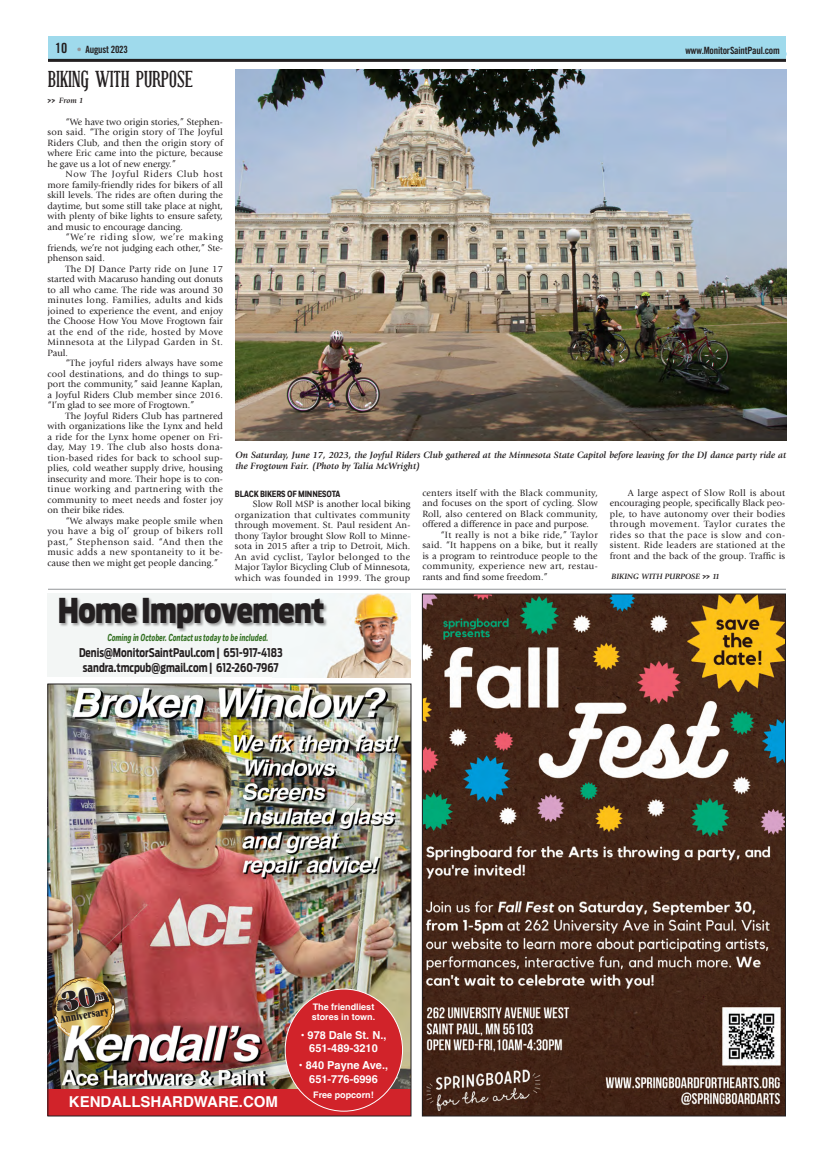
<style>
.page{position:relative;width:828px;height:1152px;background:#fff}
.page>*{position:absolute;margin:0;border:0;box-sizing:border-box;transform-origin:0 0}
.t1{font:italic 700 48px "Helvetica";color:#fff}
.t2{font:900 34px "Antenna Cond";letter-spacing:-.02em;color:#231f20;scale:.88 1}
._36pt_Covington_Cond{font:700 23px "Covington Cond";letter-spacing:-.03em;color:#231f20}
.t3{font:700 15px "Helvetica";color:#fff}
.t4{font:14px "Trade Gothic LT Std Bd Cn 20";color:#231f20}
.Body_Copy{font:700 12px "Antenna Cond";color:#231f20;scale:.86 1}
.t5{font:700 11px/13.2px "Helvetica";color:#fff;text-align:center}
.t6{font:11px "Utopia Std Black Headline";color:#231f20;scale:.75 1}
.Body_Copy-2{font:italic 700 10.1px "Fort Cond";color:#367225;scale:.81 1}
.t7{font:10px "Trade Gothic LT Std Bd Cn 20";letter-spacing:-.02em;color:#231f20}
.Body_Copy-3{font:9.5px/10.5px "Giovanni Std";letter-spacing:.005em;color:#231f20;text-align:justify}
.Cutline{font:italic 700 9.5px/10.5px "Giovanni Std";color:#231f20}
.t8{font:700 9px/10px "Helvetica";color:#fff}
.Article_subhead_Fort{font:700 9px "Fort Cond";letter-spacing:-.015em;color:#231f20}
.Cutline-2{font:italic 700 8px "Giovanni Std";color:#231f20}
._36pt_Covington_Cond-2{font:italic 700 8px "Giovanni Std";color:#231f20}
.s1{font-size:14px}
.s2{color:#939598}
.s3{font-family:"Chalkduster";font-weight:400;font-style:normal}
</style>
<div class="page">
<hr style="left:48px;top:58px;width:738px;height:3px;background:#231f20">
<div style="left:48px;top:36px;width:738px;height:22px;background:#9fdaec"></div>
<hr style="left:48px;top:59px;width:738px;height:3px;background:#231f20">
<hr style="left:48px;top:589px;width:738px;height:1px;background:#939598">
<img style="left:49px;top:686px;width:361px;height:403px">
<div style="left:48px;top:1089px;width:363px;height:27px;background:#d1232a"></div>
<div style="left:285px;top:989px;width:118px;height:122px;background:#d1232a;border-radius:50%"></div>
<div style="left:47px;top:684px;width:365px;height:432px;border:1px solid #231f20"></div>
<img style="left:424px;top:596px;width:360px;height:518px">
<div style="left:47px;top:594px;width:269px;height:83px;background:#f3f6f5"></div>
<img style="left:316px;top:594px;width:95px;height:83px">
<div style="left:59px;top:597px;width:269px;height:35px;background:#231f20;opacity:.4"></div>
<div style="left:74px;top:643px;width:213px;height:37px;background:#f5f7f7"></div>
<img style="left:236px;top:69px;width:550px;height:372px">
<img style="left:50px;top:977px;width:67px;height:65px">
<p class="t7" style="left:55px;top:44px;width:72px"><span class="s1">10</span> <span class="s2">• •</span> August 2023</p>
<h3 class="t4" style="left:52px;top:40px;width:14px">10</h3>
<p class="t7" style="left:86px;top:43px;width:44px">August 2023</p>
<p class="t7" style="left:686px;top:44px;width:96px">www.MonitorSaintPaul.com</p>
<p class="_36pt_Covington_Cond" style="left:47px;top:67px;width:148px">BIKING WITH PURPOSE</p>
<p class="_36pt_Covington_Cond-2" style="left:47px;top:96px;width:37px"><span class="s3">&gt;&gt;</span> From 1</p>
<p class="Body_Copy-3" style="left:48px;top:117px;width:177px;text-indent:18px">“We have two origin stories,” Stephen&shy;son said. “The origin story of The Joyful Riders Club, and then the origin story of where Eric came into the picture, because he gave us a lot of new energy.”</p>
<p class="Body_Copy-3" style="left:48px;top:169px;width:177px;text-indent:18px">Now The Joyful Riders Club host more family-friendly rides for bikers of all skill levels. The rides are often during the daytime, but some still take place at night, with plenty of bike lights to ensure safety, and music to encourage dancing.</p>
<p class="Body_Copy-3" style="left:48px;top:232px;width:177px;text-indent:18px">“We’re riding slow, we’re making friends, we’re not judging each other,” Ste&shy;phenson said.</p>
<p class="Body_Copy-3" style="left:48px;top:264px;width:177px;text-indent:18px">The DJ Dance Party ride on June 17 started with Macaruso handing out donuts to all who came. The ride was around 30 minutes long. Families, adults and kids joined to experience the event, and enjoy the Choose How You Move Frogtown fair at the end of the ride, hosted by Move Minnesota at the Lilypad Garden in St.<br>Paul.</p>
<p class="Body_Copy-3" style="left:48px;top:358px;width:177px;text-indent:18px">“The joyful riders always have some cool destinations, and do things to sup&shy;port the community,” said Jeanne Kaplan, a Joyful Riders Club member since 2016. “I’m glad to see more of Frogtown.”</p>
<p class="Body_Copy-3" style="left:48px;top:411px;width:177px;text-indent:18px">The Joyful Riders Club has partnered with organizations like the Lynx and held a ride for the Lynx home opener on Fri&shy;day, May 19. The club also hosts dona&shy;tion-based rides for back to school sup&shy;plies, cold weather supply drive, housing insecurity and more. Their hope is to con&shy;tinue working and partnering with the community to meet needs and foster joy on their bike rides.</p>
<p class="Body_Copy-3" style="left:48px;top:516px;width:177px;text-indent:18px">“We always make people smile when you have a big ol’ group of bikers roll past,” Stephenson said. “And then the music adds a new spontaneity to it be&shy;cause then we might get people dancing.”</p>
<p class="Cutline" style="left:236px;top:450px;width:552px">On Saturday, June 17, 2023, the Joyful Riders Club gathered at the Minnesota State Capitol before leaving for the DJ dance party ride at the Frogtown Fair. (Photo by Talia McWright)</p>
<p class="Article_subhead_Fort" style="left:235px;top:488px;width:107px">BLACK BIKERS OF MINNESOTA</p>
<p class="Body_Copy-3" style="left:235px;top:499px;width:177px;text-indent:18px">Slow Roll MSP is another local biking organization that cultivates community through movement. St. Paul resident An&shy;thony Taylor brought Slow Roll to Minne&shy;sota in 2015 after a trip to Detroit, Mich.<br>An avid cyclist, Taylor belonged to the Major Taylor Bicycling Club of Minnesota, which was founded in 1999. The group</p>
<p class="Body_Copy-3" style="left:422px;top:488px;width:177px">centers itself with the Black community, and focuses on the sport of cycling. Slow Roll, also centered on Black community, offered a difference in pace and purpose.</p>
<p class="Body_Copy-3" style="left:422px;top:530px;width:177px;text-indent:18px">“It really is not a bike ride,” Taylor said. “It happens on a bike, but it really is a program to reintroduce people to the community, experience new art, restau&shy;rants and find some freedom.”</p>
<p class="Body_Copy-3" style="left:610px;top:488px;width:177px;text-indent:18px">A large aspect of Slow Roll is about encouraging people, specifically Black peo&shy;ple, to have autonomy over their bodies through movement. Taylor curates the rides so that the pace is slow and con&shy;sistent. Ride leaders are stationed at the front and the back of the group. Traffic is</p>
<p class="Cutline-2" style="left:612px;top:572px;width:110px">BIKING WITH PURPOSE <span class="s3">&gt;&gt;</span> 11</p>
<p class="t2" style="left:58px;top:590px;width:305px">Home Improvement</p>
<p class="Body_Copy" style="left:79px;top:646px;width:238px">Denis@MonitorSaintPaul.com | 651-917-4183</p>
<p class="Body_Copy" style="left:83px;top:661px;width:229px">sandra.tmcpub@gmail.com | 612-260-7967</p>
<p class="Body_Copy-2" style="left:107px;top:631px;width:200px">Coming in October. Contact us today to be included.</p>
<p class="t6" style="left:59px;top:1014px;width:67px;rotate:-10deg">Anniversary</p>
<p class="t8" style="left:312px;top:1003px;width:65px">The friendliest stores in town.</p>
<p class="t5" style="left:301px;top:1030px;width:87px">• 978 Dale St. N.,<br>651-489-3210</p>
<p class="t5" style="left:299px;top:1060px;width:91px">• 840 Payne Ave.,<br>651-776-6996</p>
<p class="t8" style="left:313px;top:1090px;width:62px">Free popcorn!</p>
<p class="t1" style="left:61px;top:1014px;width:37px">K</p>
<p class="t3" style="left:69px;top:1092px;width:211px">KENDALLSHARDWARE.COM</p>
</div>
